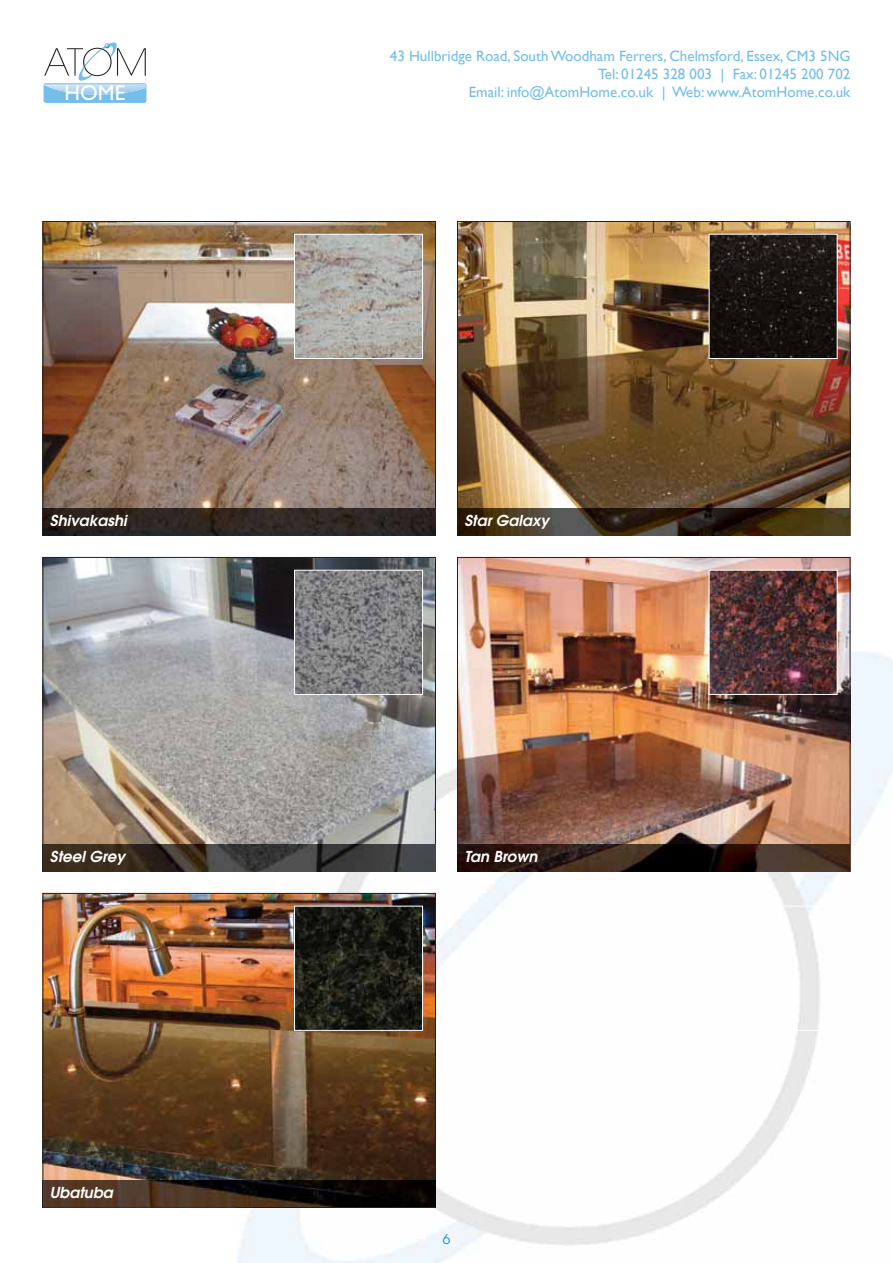
<style>
.page{position:relative;width:893px;height:1263px;background:#fff}
.page>*{position:absolute;margin:0;border:0;box-sizing:border-box;transform-origin:0 0}
.t1{font:21.45px "M Gill Sans";color:#fff}
.t2{font:15px/18px "Gill Sans";color:#75bee9;text-align:right}
.t3{font:italic 600 15px "Avant Garde";letter-spacing:.005em;color:#fff}
.t4{font:13.5px "Avant Garde";color:#0095da}
</style>
<div class="page">
<img style="left:236px;top:652px;width:657px;height:611px">
<img style="left:45px;top:223px;width:389px;height:285px">
<img style="left:43px;top:508px;width:392px;height:27px">
<img style="left:459px;top:223px;width:389px;height:285px">
<img style="left:458px;top:508px;width:392px;height:27px">
<img style="left:45px;top:559px;width:389px;height:285px">
<img style="left:236px;top:871px;width:199px;height:1px">
<img style="left:43px;top:844px;width:392px;height:27px">
<img style="left:459px;top:559px;width:389px;height:285px">
<svg style="left:457px;top:844px;width:1px;height:27px"></svg>
<img style="left:458px;top:844px;width:392px;height:27px">
<img style="left:45px;top:895px;width:389px;height:285px">
<img style="left:236px;top:1207px;width:199px;height:1px">
<img style="left:43px;top:1180px;width:392px;height:27px">
<svg style="left:44px;top:43px;width:102px;height:60px"></svg>
<img style="left:44px;top:85px;width:102px;height:10px">
<img style="left:296px;top:236px;width:125px;height:121px">
<div style="left:294px;top:234px;width:129px;height:125px;border:1px solid #fff"></div>
<img style="left:296px;top:572px;width:125px;height:121px">
<div style="left:294px;top:570px;width:129px;height:125px;border:1px solid #fff"></div>
<img style="left:296px;top:908px;width:125px;height:121px">
<div style="left:294px;top:906px;width:129px;height:125px;border:1px solid #fff"></div>
<img style="left:711px;top:236px;width:124px;height:121px">
<div style="left:709px;top:234px;width:128px;height:125px;border:1px solid #fff"></div>
<img style="left:708px;top:569px;width:130px;height:462px">
<h1 class="t1" style="left:65px;top:86px;width:62px">HOME</h1>
<p class="t2" style="left:390px;top:47px;width:462px">43 Hullbridge Road, South Woodham Ferrers, Chelmsford, Essex, CM3 5NG<br>Tel: 01245 328 003 | Fax: 01245 200 702<br>Email: info@AtomHome.co.uk | Web: www.AtomHome.co.uk</p>
<p class="t3" style="left:50px;top:515px;width:81px">Shivakashi</p>
<p class="t3" style="left:464px;top:515px;width:86px">Star Galaxy</p>
<p class="t3" style="left:50px;top:850px;width:77px">Steel Grey</p>
<p class="t3" style="left:464px;top:850px;width:77px">Tan Brown</p>
<p class="t3" style="left:50px;top:1186px;width:67px">Ubatuba</p>
<p class="t4" style="left:443px;top:1234px;width:9px">6</p>
</div>
